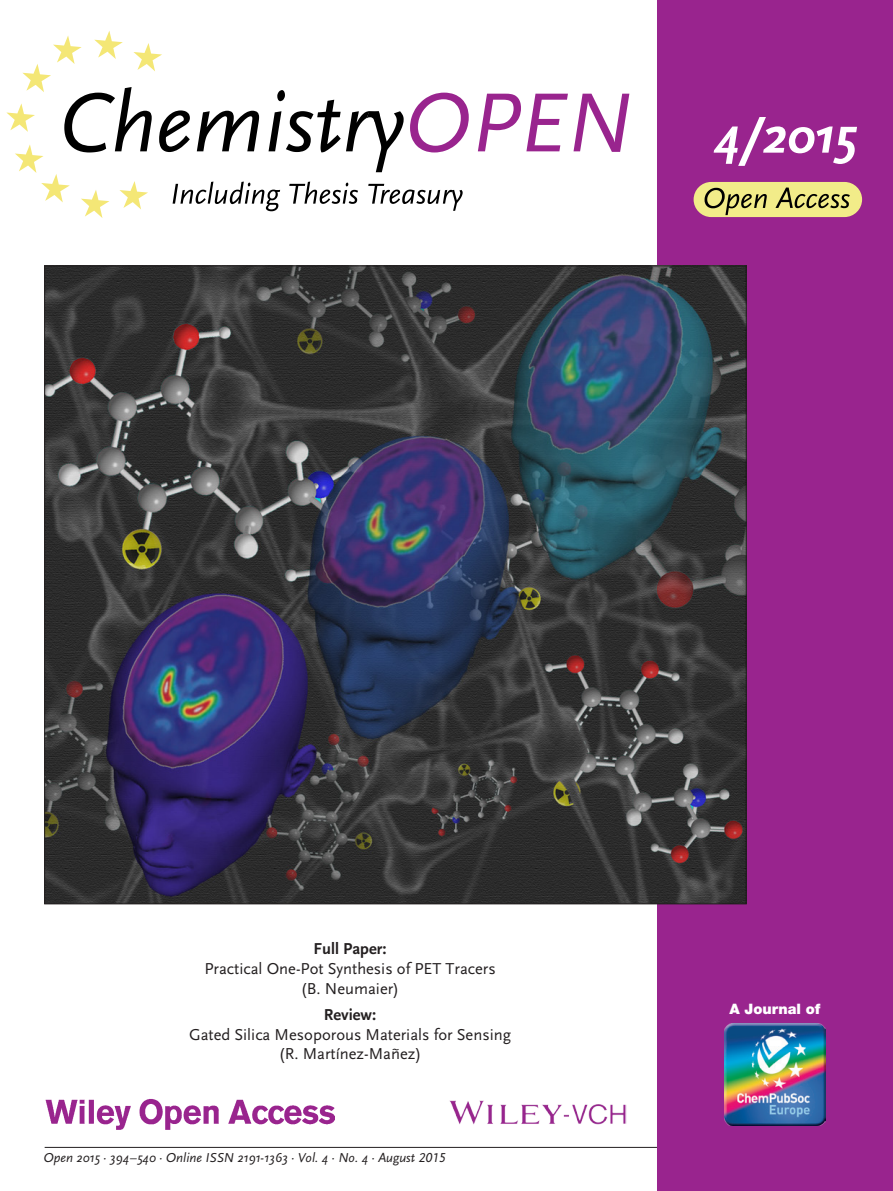
<style>
.page{position:relative;width:893px;height:1191px;background:#fff}
.page>*{position:absolute;margin:0;border:0;box-sizing:border-box;transform-origin:0 0}
.t1{font:italic 700 54px "Scala Sans";color:#fff}
.t2{font:16.5px/19.8px "Scala Sans";color:#231f20;text-align:center}
.t3{font:700 16.5px "Scala Sans";color:#231f20}
.t4{font:900 14.4px "Helvetica Neue";color:#fff}
.t5{font:italic 13.5px "Scala Sans";color:#231f20}
.s1{font-family:"Scala Sans LF"}
</style>
<div class="page">
<div style="left:657px;top:0;width:236px;height:1191px;background:#99248e"></div>
<img style="left:449px;top:1100px;width:177px;height:25px">
<hr style="left:45px;top:1147px;width:612px;height:1px;background:#231f20">
<svg style="left:478px;top:94px;width:151px;height:58px"></svg>
<svg style="left:6px;top:31px;width:463px;height:187px"></svg>
<div style="left:694px;top:182px;width:168px;height:35px;background:#f2ec89;border-radius:18px"></div>
<svg style="left:704px;top:188px;width:63px;height:27px"></svg>
<svg style="left:775px;top:187px;width:75px;height:21px"></svg>
<img style="left:46px;top:267px;width:699px;height:635px">
<img style="left:45px;top:1098px;width:290px;height:32px">
<img style="left:724px;top:1023px;width:102px;height:102px">
<h1 class="t1" style="left:714px;top:106px;width:143px">4/2015</h1>
<p class="t3" style="left:314px;top:940px;width:74px">Full Paper:</p>
<p class="t2" style="left:204px;top:959px;width:293px">Practical One-Pot Synthesis of PET Tracers (B. Neumaier)</p>
<p class="t3" style="left:324px;top:1005px;width:54px">Review:</p>
<p class="t2" style="left:189px;top:1024px;width:324px">Gated Silica Mesoporous Materials for Sensing (R. Martínez-Mañez)</p>
<p class="t5" style="left:44px;top:1149px;width:403px">Open 2015 · 394–540 · Online ISSN 2191-1363 · Vol. 4 · No. 4 · August <span class="s1">2015</span></p>
<p class="t4" style="left:729px;top:1000px;width:93px">A Journal of</p>
</div>
